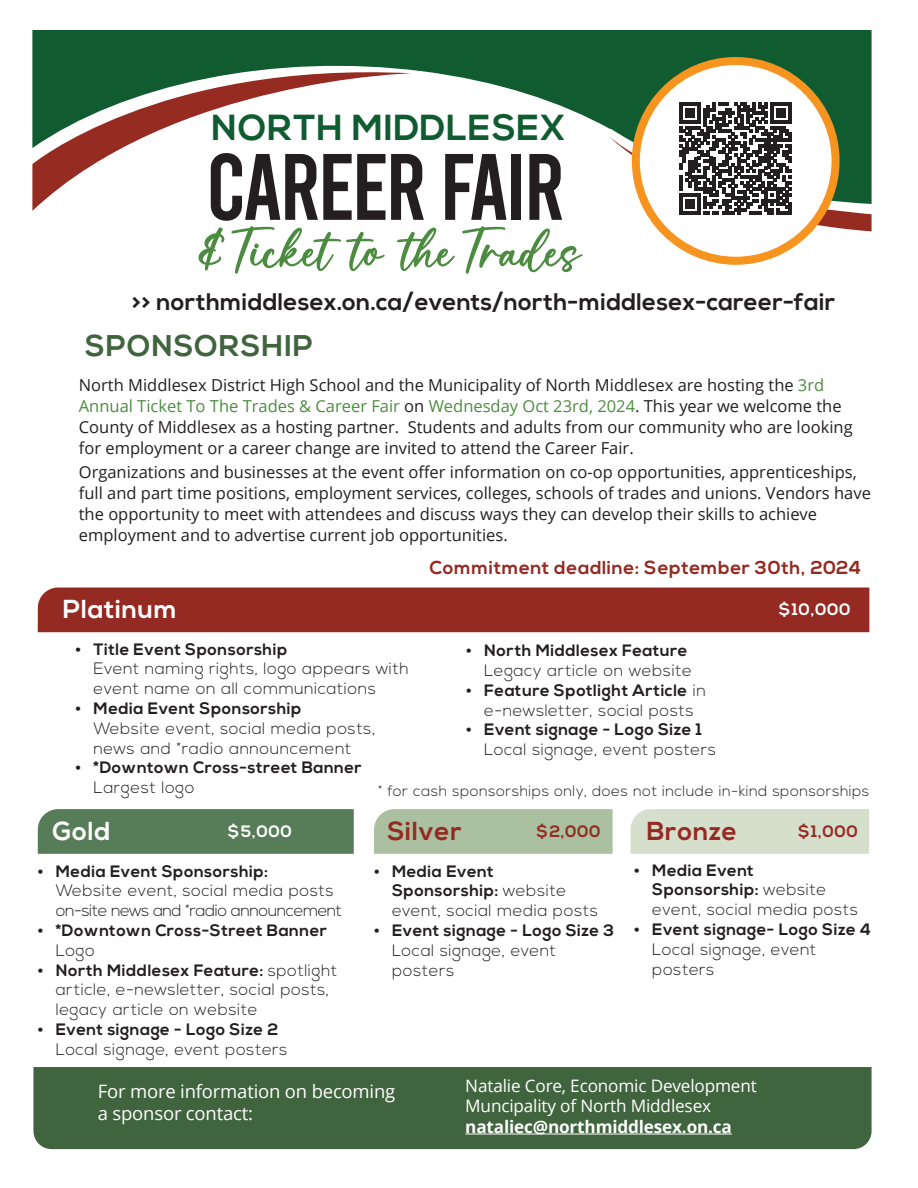
<style>
.page{position:relative;width:918px;height:1188px;background:#fff}
.page>*{position:absolute;margin:0;border:0;box-sizing:border-box;transform-origin:0 0}
.t1{font:94.05px "Bebas";letter-spacing:-.03em;color:#231f20}
.t2{font:64.65px "Manuela";letter-spacing:.01em;color:#4c8c40}
.t3{font:700 36.15px "Nexa";letter-spacing:.02em;color:#105c30}
.t4{font:700 29.85px "Nexa";letter-spacing:.03em;color:#40643d}
.t5{font:700 25.95px "Nexa";letter-spacing:.03em;color:#fff}
.t6{font:700 25.95px "Nexa";letter-spacing:.03em;color:#952a22}
.t7{font:700 24px "Nexa";letter-spacing:.01em;color:#231f20}
.t8{font:700 18.75px "Nexa";letter-spacing:.03em;color:#952a22}
.t9{font:18.45px "Open Sans";letter-spacing:-.01em;color:#fff}
.t10{font:17.1px "Open Sans";letter-spacing:-.01em;color:#fff}
.t11{font:700 17.1px "Open Sans";letter-spacing:-.01em;color:#fff}
.t12{font:16.5px/21px "Open Sans";color:#231f20}
.t13{font:300 16.5px/19.8px "Nexa";letter-spacing:.03em;color:#231f20}
.t14{font:700 16.5px/19.8px "Nexa";letter-spacing:.03em;color:#231f20}
.t15{font:300 16.5px/19.8px "Nexa";letter-spacing:-.02em;color:#231f20}
.t16{font:700 16.5px "Nexa";letter-spacing:.03em;color:#fff}
.t17{font:700 16.5px "Nexa";letter-spacing:.03em;color:#952a22}
.t18{font:300 15px "Nexa";letter-spacing:.03em;color:#231f20}
.s1{color:#4c8c40}
.s2{font-weight:700}
.s3{font-weight:300}
</style>
<div class="page">
<div style="left:33px;top:1067px;width:839px;height:82px;background:#40643d"></div>
<div style="left:38px;top:588px;width:831px;height:44px;background:#952a22"></div>
<div style="left:38px;top:809px;width:316px;height:45px;background:#567d58"></div>
<div style="left:374px;top:809px;width:239px;height:45px;background:#aac0a0"></div>
<div style="left:631px;top:809px;width:238px;height:45px;background:#d5dfcc"></div>
<svg style="left:32px;top:30px;width:840px;height:99px;fill:#105c30"></svg>
<svg style="left:32px;top:61px;width:379px;height:150px"></svg>
<svg style="left:636px;top:61px;width:200px;height:200px"></svg>
<div style="left:632px;top:57px;width:208px;height:208px;border:8px solid #f7941f;border-radius:50%"></div>
<svg style="left:609px;top:102px;width:263px;height:129px"></svg>
<hr style="left:465px;top:1134px;width:267px;height:1px;background:#fff">
<p class="t3" style="left:211px;top:107px;width:356px">NORTH MIDDLESEX</p>
<p class="t1" style="left:206px;top:140px;width:360px">CAREER FAIR</p>
<p class="t2" style="left:195px;top:224px;width:387px">&amp;Ticket to the Trades</p>
<p class="t7" style="left:132px;top:288px;width:705px">&gt;&gt; northmiddlesex.on.ca/events/north-middlesex-career-fair</p>
<p class="t4" style="left:85px;top:329px;width:229px">SPONSORSHIP</p>
<p class="t12" style="left:79px;top:374px;width:775px">North Middlesex District High School and the Municipality of North Middlesex are hosting the <span class="s1">3rd Annual Ticket To The Trades &amp; Career Fair</span> on <span class="s1">Wednesday Oct 23rd, 2024</span>. This year we welcome the County of Middlesex as a hosting partner. Students and adults from our community who are looking for employment or a career change are invited to attend the Career Fair.</p>
<p class="t12" style="left:79px;top:461px;width:794px">Organizations and businesses at the event offer information on co-op opportunities, apprenticeships, full and part time positions, employment services, colleges, schools of trades and unions. Vendors have the opportunity to meet with attendees and discuss ways they can develop their skills to achieve</p>
<p class="t12" style="left:79px;top:524px;width:430px">employment and to advertise current job opportunities.</p>
<p class="t5" style="left:63px;top:594px;width:116px">Platinum</p>
<p class="t8" style="left:430px;top:556px;width:433px">Commitment deadline: September 30th, 2024</p>
<p class="t16" style="left:779px;top:600px;width:73px">$10,000</p>
<p class="t13" style="left:94px;top:640px;width:317px;text-indent:-18px"><span class="s2">• Title Event Sponsorship<br></span>Event naming rights, logo appears with event name on all communications</p>
<p class="t13" style="left:94px;top:699px;width:283px;text-indent:-18px"><span class="s2">• Media Event Sponsorship<br></span>Website event, social media posts, news and *radio announcement</p>
<p class="t14" style="left:94px;top:758px;width:270px;text-indent:-18px">• *Downtown Cross-street Banner<br><span class="s3">Largest logo</span></p>
<p class="t14" style="left:466px;top:641px;width:227px;text-align:right">• North Middlesex Feature<br><span class="s3">Legacy article on website</span></p>
<p class="t13" style="left:466px;top:681px;width:241px;text-align:center"><span class="s2">• Feature Spotlight Article</span> in e-newsletter, social posts</p>
<p class="t13" style="left:484px;top:721px;width:233px;text-indent:-18px"><span class="s2">• Event signage - Logo Size 1<br></span>Local signage, event posters</p>
<p class="t18" style="left:378px;top:782px;width:493px">* for cash sponsorships only, does not include in-kind sponsorships</p>
<p class="t5" style="left:52px;top:816px;width:60px">Gold</p>
<p class="t6" style="left:387px;top:816px;width:76px">Silver</p>
<p class="t6" style="left:647px;top:816px;width:92px">Bronze</p>
<p class="t16" style="left:228px;top:822px;width:66px">$5,000</p>
<p class="t17" style="left:536px;top:822px;width:66px">$2,000</p>
<p class="t17" style="left:798px;top:822px;width:61px">$1,000</p>
<p class="t15" style="left:56px;top:862px;width:288px;text-indent:-18px"><span class="s2">• Media Event Sponsorship:<br></span>Website event, social media posts on-site news and *radio announcement</p>
<p class="t14" style="left:56px;top:921px;width:273px;text-indent:-18px">• *Downtown Cross-Street Banner<br><span class="s3">Logo</span></p>
<p class="t13" style="left:56px;top:961px;width:283px;text-indent:-18px"><span class="s2">• North Middlesex Feature:</span> spotlight article, e-newsletter, social posts, legacy article on website</p>
<p class="t13" style="left:56px;top:1020px;width:233px;text-indent:-18px"><span class="s2">• Event signage - Logo Size 2<br></span>Local signage, event posters</p>
<p class="t13" style="left:652px;top:861px;width:207px;text-indent:-18px"><span class="s2">• Media Event<br>Sponsorship:</span> website event, social media posts</p>
<p class="t13" style="left:652px;top:920px;width:220px;text-indent:-18px"><span class="s2">• Event signage- Logo Size 4<br></span>Local signage, event posters</p>
<p class="t13" style="left:392px;top:862px;width:207px;text-indent:-18px"><span class="s2">• Media Event<br>Sponsorship:</span> website event, social media posts</p>
<p class="t13" style="left:392px;top:921px;width:224px;text-indent:-18px"><span class="s2">• Event signage - Logo Size 3<br></span>Local signage, event posters</p>
<p class="t9" style="left:98px;top:1079px;width:299px">For more information on becoming</p>
<p class="t9" style="left:98px;top:1101px;width:157px">a sponsor contact:</p>
<p class="t10" style="left:465px;top:1074px;width:293px">Natalie Core, Economic Development</p>
<p class="t10" style="left:465px;top:1094px;width:247px">Muncipality of North Middlesex</p>
<p class="t11" style="left:465px;top:1114px;width:268px">nataliec@northmiddlesex.on.ca</p>
</div>
